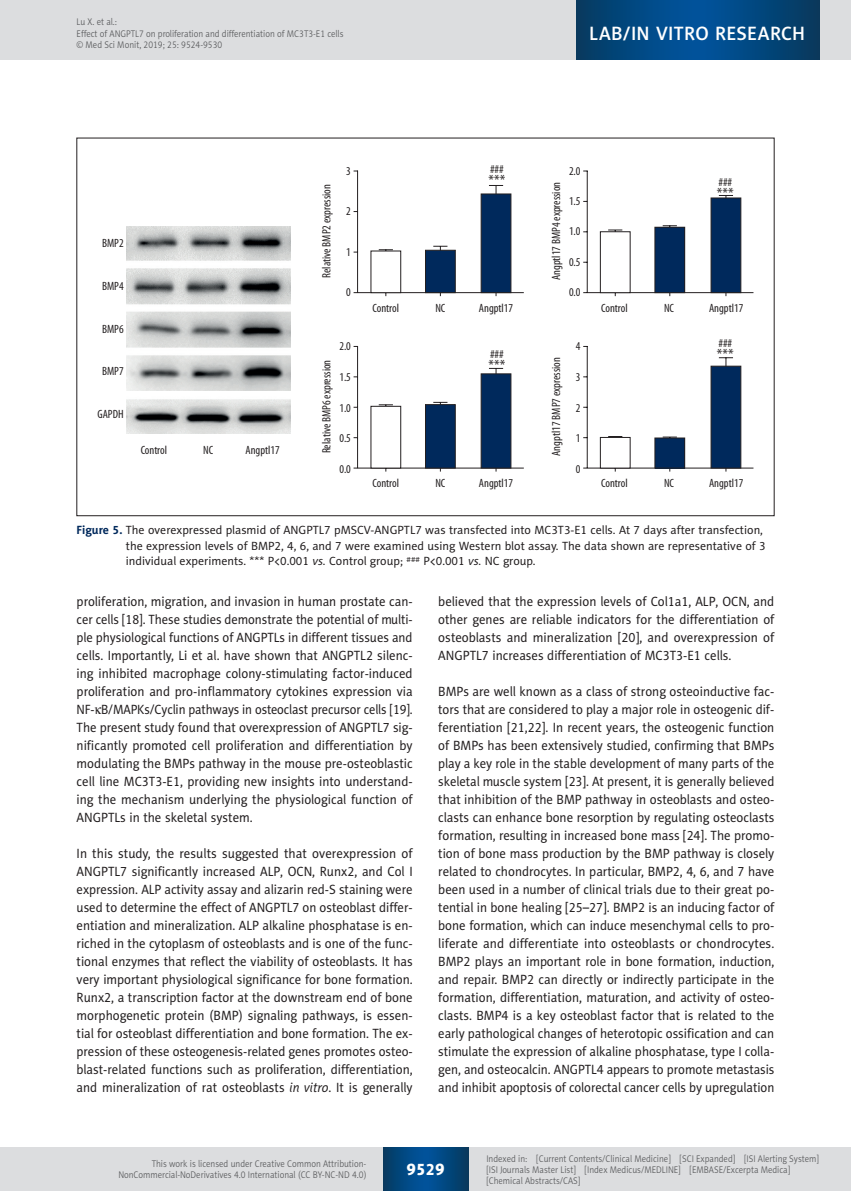
<style>
.page{position:relative;width:851px;height:1191px;background:#fff}
.page>*{position:absolute;margin:0;border:0;box-sizing:border-box;transform-origin:0 0}
.t1{font:19.5px "Naomi Sans EFN Medium";letter-spacing:.01em;color:#fff}
.t2{font:16.5px "Naomi Sans EFN Heavy";color:#fff}
.t3{font:condensed 15px "Myriad Pro";color:#231f20}
.MSM_Body{font:13.5px/18px "Naomi Sans EFN";color:#231f20;text-align:justify;scale:.95 1}
.MSM_Body-2{font:13.5px/18px "Naomi Sans EFN";color:#231f20;text-align:justify;scale:.96 1}
.MSM_Rycina_tytul{font:12px/15.8px "Naomi Sans EFN";color:#231f20}
.t4{font:condensed 12px "Myriad Pro";color:#231f20}
.t5{font:9.75px/11.2px "Naomi Sans EFN Light";color:#57585a;scale:.9 1}
.s1{font-weight:700;color:#00295c}
.s2{font-style:italic}
.s3{font-family:"Standard Sym L"}
</style>
<div class="page">
<img style="left:127px;top:226px;width:164px;height:208px">
<hr style="left:353px;top:292px;width:170px;height:1px;background:#231f20">
<hr style="left:357px;top:171px;width:1px;height:122px;background:#231f20">
<svg style="left:370px;top:245px;width:78px;height:52px"></svg>
<div style="left:425px;top:250px;width:30px;height:43px;background:#00295c;border:1px solid #231f20"></div>
<svg style="left:489px;top:185px;width:14px;height:1px"></svg>
<hr style="left:495px;top:185px;width:1px;height:111px;background:#231f20">
<div style="left:480px;top:194px;width:31px;height:99px;background:#00295c;border:1px solid #231f20"></div>
<hr style="left:583px;top:292px;width:170px;height:1px;background:#231f20">
<hr style="left:586px;top:171px;width:1px;height:122px;background:#231f20">
<svg style="left:599px;top:195px;width:134px;height:102px"></svg>
<div style="left:710px;top:198px;width:31px;height:95px;background:#00295c;border:1px solid #231f20"></div>
<hr style="left:353px;top:468px;width:170px;height:1px;background:#231f20">
<hr style="left:357px;top:346px;width:1px;height:122px;background:#231f20">
<svg style="left:370px;top:401px;width:78px;height:71px"></svg>
<div style="left:425px;top:404px;width:30px;height:64px;background:#00295c;border:1px solid #231f20"></div>
<svg style="left:489px;top:368px;width:14px;height:1px"></svg>
<hr style="left:495px;top:368px;width:1px;height:103px;background:#231f20">
<div style="left:480px;top:373px;width:31px;height:95px;background:#00295c;border:1px solid #231f20"></div>
<hr style="left:583px;top:468px;width:170px;height:1px;background:#231f20">
<hr style="left:586px;top:346px;width:1px;height:122px;background:#231f20">
<svg style="left:599px;top:357px;width:134px;height:115px"></svg>
<div style="left:710px;top:366px;width:31px;height:102px;background:#00295c;border:1px solid #231f20"></div>
<div style="left:0;top:1148px;width:850px;height:43px;background:#dcdddf"></div>
<svg style="left:383px;top:1147px;width:85px;height:43px;background:#02477e"></svg>
<div style="left:0;top:0;width:850px;height:60px;background:#dcdddf"></div>
<svg style="left:576px;top:0;width:243px;height:60px;background:#02477e"></svg>
<p class="t5" style="left:77px;top:16px;width:298px">Lu X. et al.:<br>Effect of ANGPTL7 on proliferation and differentiation of MC3T3-E1 cells © Med Sci Monit, 2019; 25: 9524-9530</p>
<h1 class="t1" style="left:589px;top:22px;width:217px">LAB/IN VITRO RESEARCH</h1>
<p class="t4" style="left:102px;top:236px;width:23px">BMP2</p>
<p class="t4" style="left:102px;top:279px;width:23px">BMP4</p>
<p class="t4" style="left:102px;top:321px;width:23px">BMP6</p>
<p class="t4" style="left:102px;top:364px;width:23px">BMP7</p>
<p class="t4" style="left:97px;top:407px;width:28px">GAPDH</p>
<p class="t4" style="left:141px;top:442px;width:28px">Control</p>
<p class="t4" style="left:203px;top:442px;width:12px">NC</p>
<p class="t4" style="left:245px;top:442px;width:36px">Angptl17</p>
<p class="t4" style="left:319px;top:278px;width:95px;rotate:-90deg">Relative BMP2 expression</p>
<p class="t4" style="left:346px;top:163px;width:6px">3</p>
<p class="t4" style="left:346px;top:204px;width:6px">2</p>
<p class="t4" style="left:346px;top:244px;width:6px">1</p>
<p class="t4" style="left:346px;top:285px;width:6px">0</p>
<p class="t4" style="left:339px;top:339px;width:13px">2.0</p>
<p class="t4" style="left:339px;top:369px;width:13px">1.5</p>
<p class="t4" style="left:339px;top:400px;width:13px">1.0</p>
<p class="t4" style="left:339px;top:431px;width:13px">0.5</p>
<p class="t4" style="left:339px;top:462px;width:13px">0.0</p>
<p class="t4" style="left:319px;top:453px;width:95px;rotate:-90deg">Relative BMP6 expression</p>
<p class="t4" style="left:372px;top:301px;width:28px">Control</p>
<p class="t4" style="left:490px;top:162px;width:15px">###</p>
<p class="t3" style="left:488px;top:171px;width:18px">***</p>
<p class="t4" style="left:569px;top:163px;width:13px">2.0</p>
<p class="t4" style="left:569px;top:194px;width:13px">1.5</p>
<p class="t4" style="left:569px;top:224px;width:13px">1.0</p>
<p class="t4" style="left:569px;top:254px;width:13px">0.5</p>
<p class="t4" style="left:569px;top:285px;width:13px">0.0</p>
<p class="t4" style="left:549px;top:280px;width:100px;rotate:-90deg">Angptl17 BMP4 expression</p>
<p class="t4" style="left:718px;top:175px;width:15px">###</p>
<p class="t3" style="left:716px;top:184px;width:18px">***</p>
<p class="t4" style="left:435px;top:301px;width:12px">NC</p>
<p class="t4" style="left:479px;top:301px;width:36px">Angptl17</p>
<p class="t4" style="left:601px;top:301px;width:28px">Control</p>
<p class="t4" style="left:664px;top:301px;width:12px">NC</p>
<p class="t4" style="left:709px;top:301px;width:36px">Angptl17</p>
<p class="t4" style="left:490px;top:347px;width:15px">###</p>
<p class="t3" style="left:488px;top:356px;width:18px">***</p>
<p class="t4" style="left:549px;top:456px;width:100px;rotate:-90deg">Angptl17 BMP7 expression</p>
<p class="t4" style="left:576px;top:339px;width:6px">4</p>
<p class="t4" style="left:576px;top:369px;width:6px">3</p>
<p class="t4" style="left:576px;top:400px;width:6px">2</p>
<p class="t4" style="left:576px;top:431px;width:6px">1</p>
<p class="t4" style="left:576px;top:462px;width:6px">0</p>
<p class="t4" style="left:718px;top:335px;width:15px">###</p>
<p class="t3" style="left:716px;top:344px;width:18px">***</p>
<p class="t4" style="left:372px;top:476px;width:28px">Control</p>
<p class="t4" style="left:435px;top:476px;width:12px">NC</p>
<p class="t4" style="left:479px;top:476px;width:36px">Angptl17</p>
<p class="t4" style="left:601px;top:476px;width:28px">Control</p>
<p class="t4" style="left:664px;top:476px;width:12px">NC</p>
<p class="t4" style="left:709px;top:476px;width:36px">Angptl17</p>
<p class="MSM_Rycina_tytul" style="left:126px;top:522px;width:641px;text-indent:-49px"><span class="s1">Figure 5.</span> The overexpressed plasmid of ANGPTL7 pMSCV-ANGPTL7 was transfected into MC3T3-E1 cells. At 7 days after transfection, the expression levels of BMP2, 4, 6, and 7 were examined using Western blot assay. The data shown are representative of 3 individual experiments. *** P&lt;0.001 <span class="s2">vs.</span> Control group; <sup>###</sup> P&lt;0.001 <span class="s2">vs.</span> NC group.</p>
<p class="MSM_Body" style="left:77px;top:592px;width:355px">proliferation, migration, and invasion in human prostate can&shy;cer cells [18]. These studies demonstrate the potential of multi&shy;ple physiological functions of ANGPTLs in different tissues and cells. Importantly, Li et al. have shown that ANGPTL2 silenc&shy;ing inhibited macrophage colony-stimulating factor-induced proliferation and pro-inflammatory cytokines expression via NF-<span class="s3">k</span>B/MAPKs/Cyclin pathways in osteoclast precursor cells [19].<br>The present study found that overexpression of ANGPTL7 sig&shy;nificantly promoted cell proliferation and differentiation by modulating the BMPs pathway in the mouse pre-osteoblastic cell line MC3T3-E1, providing new insights into understand&shy;ing the mechanism underlying the physiological function of ANGPTLs in the skeletal system.</p>
<p class="MSM_Body-2" style="left:77px;top:844px;width:351px">In this study, the results suggested that overexpression of ANGPTL7 significantly increased ALP, OCN, Runx2, and Col I expression. ALP activity assay and alizarin red-S staining were used to determine the effect of ANGPTL7 on osteoblast differ&shy;entiation and mineralization. ALP alkaline phosphatase is en&shy;riched in the cytoplasm of osteoblasts and is one of the func&shy;tional enzymes that reflect the viability of osteoblasts. It has very important physiological significance for bone formation.<br>Runx2, a transcription factor at the downstream end of bone morphogenetic protein (BMP) signaling pathways, is essen&shy;tial for osteoblast differentiation and bone formation. The ex&shy;pression of these osteogenesis-related genes promotes osteo&shy;blast-related functions such as proliferation, differentiation, and mineralization of rat osteoblasts <span class="s2">in vitro</span>. It is generally</p>
<p class="MSM_Body" style="left:438px;top:592px;width:355px">believed that the expression levels of Col1a1, ALP, OCN, and other genes are reliable indicators for the differentiation of osteoblasts and mineralization [20], and overexpression of ANGPTL7 increases differentiation of MC3T3-E1 cells.</p>
<p class="MSM_Body" style="left:438px;top:682px;width:355px">BMPs are well known as a class of strong osteoinductive fac&shy;tors that are considered to play a major role in osteogenic dif&shy;ferentiation [21,22]. In recent years, the osteogenic function of BMPs has been extensively studied, confirming that BMPs play a key role in the stable development of many parts of the skeletal muscle system [23]. At present, it is generally believed that inhibition of the BMP pathway in osteoblasts and osteo&shy;clasts can enhance bone resorption by regulating osteoclasts formation, resulting in increased bone mass [24]. The promo&shy;tion of bone mass production by the BMP pathway is closely related to chondrocytes. In particular, BMP2, 4, 6, and 7 have been used in a number of clinical trials due to their great po&shy;tential in bone healing [25–27]. BMP2 is an inducing factor of bone formation, which can induce mesenchymal cells to pro&shy;liferate and differentiate into osteoblasts or chondrocytes.<br>BMP2 plays an important role in bone formation, induction, and repair. BMP2 can directly or indirectly participate in the formation, differentiation, maturation, and activity of osteo&shy;clasts. BMP4 is a key osteoblast factor that is related to the early pathological changes of heterotopic ossification and can stimulate the expression of alkaline phosphatase, type I colla&shy;gen, and osteocalcin. ANGPTL4 appears to promote metastasis and inhibit apoptosis of colorectal cancer cells by upregulation</p>
<p class="t5" style="left:118px;top:1158px;width:277px;text-align:right">This work is licensed under Creative Common Attribution-<br>NonCommercial-NoDerivatives 4.0 International (CC BY-NC-ND 4.0)</p>
<p class="t2" style="left:406px;top:1159px;width:40px">9529</p>
<p class="t5" style="left:486px;top:1152px;width:371px">Indexed in: [Current Contents/Clinical Medicine] [SCI Expanded] [ISI Alerting System] [ISI Journals Master List] [Index Medicus/MEDLINE] [EMBASE/Excerpta Medica] [Chemical Abstracts/CAS]</p>
</div>
